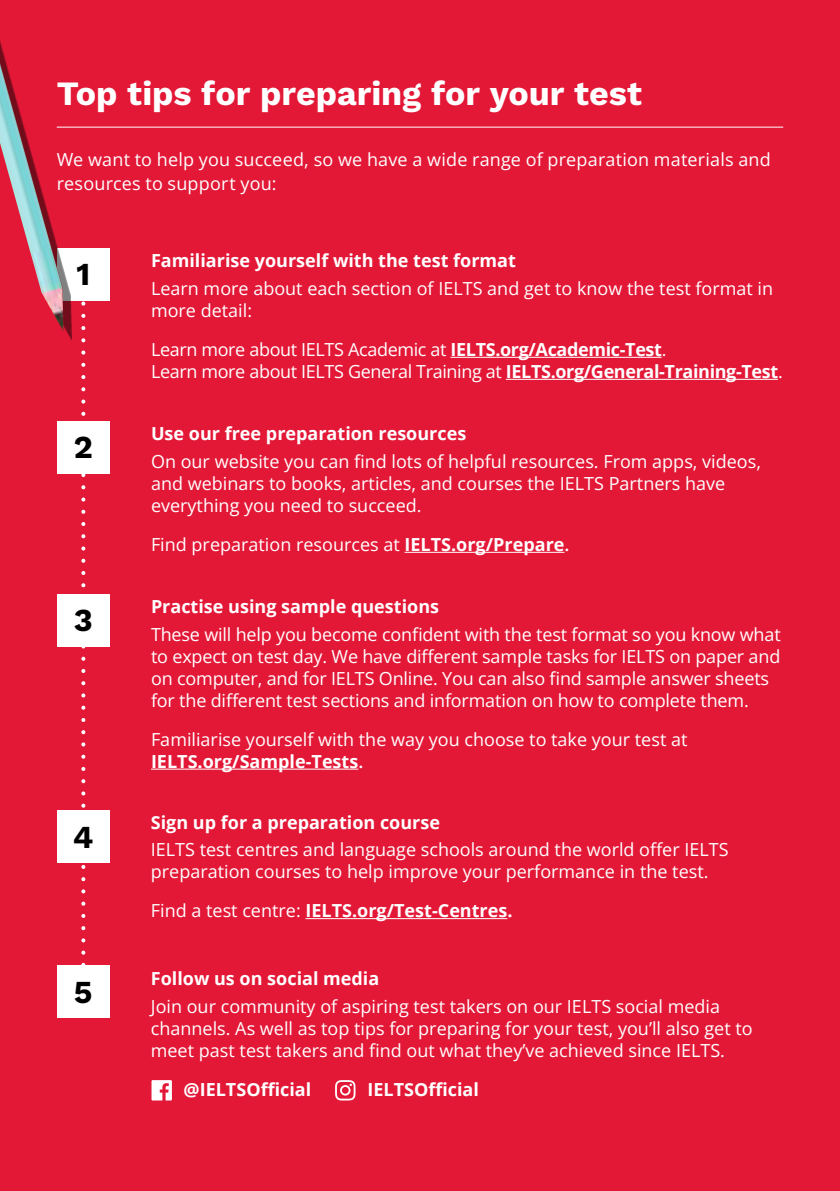
<style>
.page{position:relative;width:840px;height:1191px;background:#fff}
.page>*{position:absolute;margin:0;border:0;box-sizing:border-box;transform-origin:0 0}
.t1{font:34px "Work Sans";color:#fff}
.Red_Number_P{font:32px "Work Sans";color:#000}
.White_Body_P{font:18px/22px "Open Sans";color:#fff}
.White_Body_P-2{font:700 18px "Open Sans";color:#fff}
.White_Body_P-3{font:18px/22px "Open Sans";letter-spacing:-.02em;color:#fff}
.Body_text{font:18px/24px "Open Sans";letter-spacing:.01em;color:#fff}
.s1{font-weight:700}
.s2{font-weight:400}
</style>
<div class="page">
<div style="left:0;top:0;width:839px;height:1191px;background:#e31837"></div>
<hr style="left:57px;top:127px;width:725px;height:1px;background:#fff">
<svg style="left:81px;top:300px;width:4px;height:665px"></svg>
<div style="left:57px;top:248px;width:52px;height:52px;background:#fff"></div>
<div style="left:0;top:0;width:72px;height:341px;background:#000;opacity:.5"></div>
<img style="left:0;top:62px;width:64px;height:270px">
<hr style="left:450px;top:357px;width:211px;height:1px;background:#fff">
<hr style="left:505px;top:379px;width:272px;height:1px;background:#fff">
<hr style="left:404px;top:552px;width:160px;height:1px;background:#fff">
<hr style="left:151px;top:768px;width:207px;height:1px;background:#fff">
<div style="left:57px;top:421px;width:52px;height:52px;background:#fff"></div>
<div style="left:57px;top:594px;width:52px;height:52px;background:#fff"></div>
<div style="left:57px;top:810px;width:52px;height:52px;background:#fff"></div>
<div style="left:57px;top:965px;width:52px;height:53px;background:#fff"></div>
<hr style="left:305px;top:918px;width:202px;height:1px;background:#fff">
<svg style="left:151px;top:1080px;width:21px;height:20px"></svg>
<svg style="left:335px;top:1080px;width:20px;height:20px"></svg>
<h2 class="t1" style="left:57px;top:67px;width:586px">Top tips for preparing for your test</h2>
<p class="Body_text" style="left:57px;top:147px;width:715px">We want to help you succeed, so we have a wide range of preparation materials and resources to support you:</p>
<p class="Red_Number_P" style="left:76px;top:250px;width:15px">1</p>
<p class="Red_Number_P" style="left:74px;top:423px;width:21px">2</p>
<p class="Red_Number_P" style="left:74px;top:596px;width:20px">3</p>
<p class="Red_Number_P" style="left:73px;top:812px;width:22px">4</p>
<p class="Red_Number_P" style="left:74px;top:967px;width:20px">5</p>
<p class="White_Body_P-2" style="left:151px;top:248px;width:366px">Familiarise yourself with the test format</p>
<p class="White_Body_P" style="left:151px;top:277px;width:623px">Learn more about each section of IELTS and get to know the test format in more detail:</p>
<p class="White_Body_P-3" style="left:151px;top:338px;width:633px">Learn more about IELTS Academic at <span class="s1">IELTS.org/Academic-Test</span>.<br>Learn more about IELTS General Training at <span class="s1">IELTS.org/General-Training-Test</span>.</p>
<p class="White_Body_P-2" style="left:151px;top:421px;width:316px">Use our free preparation resources</p>
<p class="White_Body_P" style="left:151px;top:450px;width:611px">On our website you can find lots of helpful resources. From apps, videos, and webinars to books, articles, and courses the IELTS Partners have everything you need to succeed.</p>
<p class="White_Body_P" style="left:151px;top:533px;width:419px">Find preparation resources at <span class="s1">IELTS.org/Prepare</span>.</p>
<p class="White_Body_P-2" style="left:151px;top:594px;width:289px">Practise using sample questions</p>
<p class="White_Body_P" style="left:151px;top:622px;width:631px">These will help you become confident with the test format so you know what to expect on test day. We have different sample tasks for IELTS on paper and on computer, and for IELTS Online. You can also find sample answer sheets for the different test sections and information on how to complete them.</p>
<p class="White_Body_P" style="left:151px;top:727px;width:537px">Familiarise yourself with the way you choose to take your test at<br><span class="s1">IELTS.org/Sample-Tests</span>.</p>
<p class="White_Body_P-2" style="left:151px;top:809px;width:290px">Sign up for a preparation course</p>
<p class="White_Body_P" style="left:151px;top:838px;width:579px">IELTS test centres and language schools around the world offer IELTS preparation courses to help improve your performance in the test.</p>
<p class="White_Body_P-2" style="left:151px;top:898px;width:363px"><span class="s2">Find a test centre:</span> IELTS.org/Test-Centres.</p>
<p class="White_Body_P-2" style="left:151px;top:966px;width:230px">Follow us on social media</p>
<p class="White_Body_P" style="left:151px;top:995px;width:603px">Join our community of aspiring test takers on our IELTS social media channels. As well as top tips for preparing for your test, you’ll also get to meet past test takers and find out what they’ve achieved since IELTS.</p>
<p class="White_Body_P-2" style="left:183px;top:1076px;width:129px">@IELTSOfficial</p>
<p class="White_Body_P-2" style="left:367px;top:1076px;width:113px">IELTSOfficial</p>
</div>
